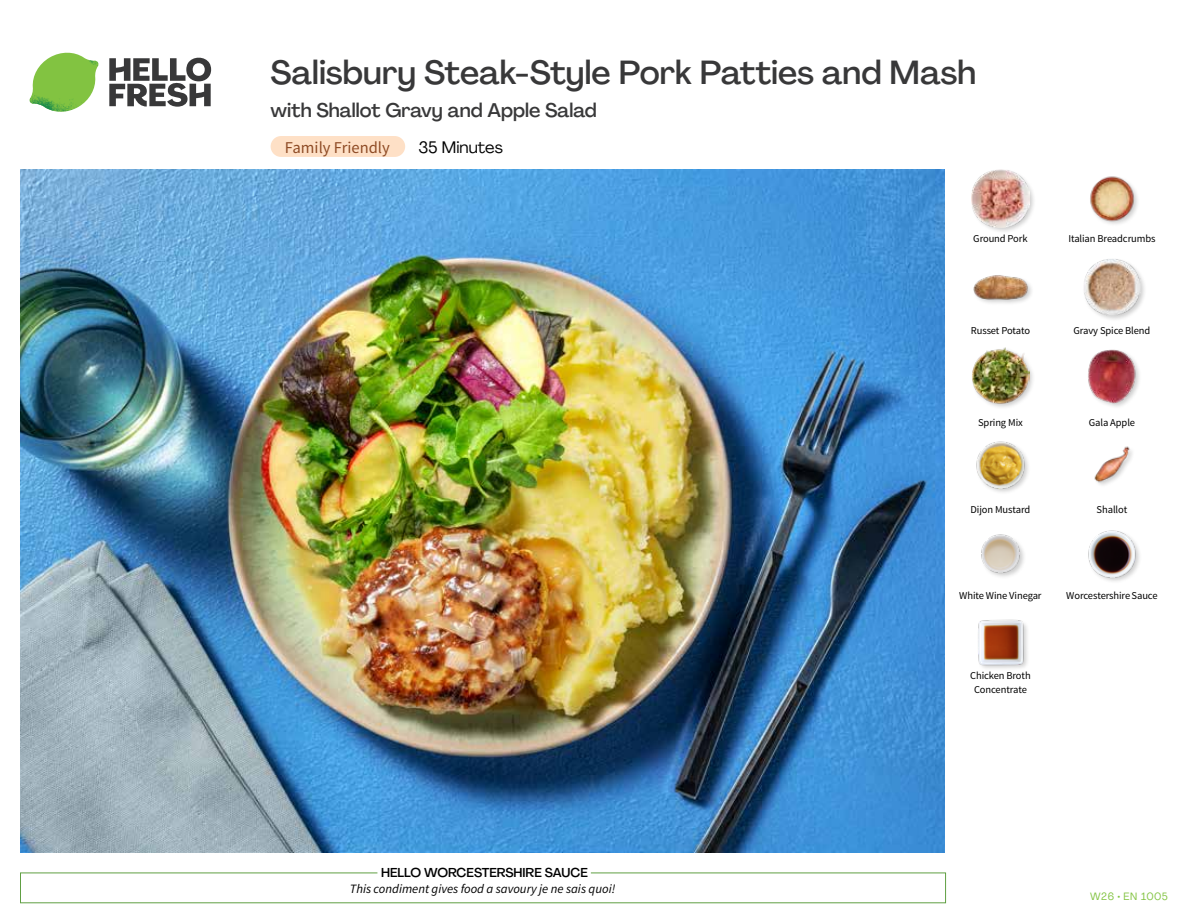
<style>
.page{position:relative;width:1188px;height:918px;background:#fff}
.page>*{position:absolute;margin:0;border:0;box-sizing:border-box;transform-origin:0 0}
.t1{font:500 33px "Agrandir";color:#383839}
.t2{font:500 19.5px "Agrandir";color:#383839}
.t3{font:16.5px "Source Sans Pro";color:#8e4b25}
.t4{font:16.5px "Agrandir";color:#000}
.t5{font:italic 12.75px "Source Sans Pro";color:#000}
.t6{font:500 12.75px "Agrandir";color:#000}
.t7{font:10.5px/13.5px "Source Sans Pro";letter-spacing:-.01em;color:#000;text-align:center}
.t8{font:10.5px "Agrandir";letter-spacing:.05em;color:#82c341}
</style>
<div class="page">
<svg style="left:109px;top:57px;width:102px;height:50px"></svg>
<svg style="left:34px;top:53px;width:62px;height:40px"></svg>
<img style="left:67px;top:53px;width:32px;height:26px">
<img style="left:33px;top:75px;width:59px;height:11px">
<img style="left:29px;top:79px;width:61px;height:33px">
<img style="left:65px;top:86px;width:27px;height:25px">
<div style="left:20px;top:873px;width:926px;height:30px;border:1px solid #609f43"></div>
<div style="left:377px;top:865px;width:214px;height:15px;background:#fff"></div>
<img style="left:21px;top:170px;width:924px;height:682px">
<div style="left:271px;top:136px;width:134px;height:21px;background:#fee0c6;border-radius:10px"></div>
<img style="left:978px;top:619px;width:50px;height:50px">
<img style="left:1088px;top:530px;width:52px;height:51px">
<img style="left:981px;top:534px;width:43px;height:43px">
<img style="left:1094px;top:446px;width:38px;height:39px">
<img style="left:976px;top:441px;width:52px;height:51px">
<div style="left:1087px;top:348px;width:55px;height:62px;background:#000;opacity:.2"></div>
<img style="left:1087px;top:348px;width:54px;height:57px">
<div style="left:971px;top:346px;width:64px;height:64px;background:#000;opacity:.2"></div>
<img style="left:972px;top:347px;width:57px;height:58px">
<div style="left:1082px;top:257px;width:65px;height:65px;background:#000;opacity:.2"></div>
<img style="left:1083px;top:259px;width:58px;height:57px">
<div style="left:973px;top:274px;width:61px;height:33px;background:#000;opacity:.2"></div>
<img style="left:973px;top:274px;width:56px;height:28px">
<img style="left:1090px;top:176px;width:48px;height:48px">
<div style="left:970px;top:168px;width:66px;height:66px;background:#000;opacity:.2"></div>
<img style="left:972px;top:170px;width:57px;height:57px">
<h1 class="t1" style="left:271px;top:52px;width:707px">Salisbury Steak-Style Pork Patties and Mash</h1>
<h2 class="t2" style="left:271px;top:98px;width:328px">with Shallot Gravy and Apple Salad</h2>
<h3 class="t3" style="left:285px;top:137px;width:106px">Family Friendly</h3>
<h3 class="t4" style="left:418px;top:137px;width:86px">35 Minutes</h3>
<p class="t7" style="left:973px;top:232px;width:56px">Ground Pork</p>
<p class="t7" style="left:1068px;top:232px;width:89px">Italian Breadcrumbs</p>
<p class="t7" style="left:971px;top:324px;width:61px">Russet Potato</p>
<p class="t7" style="left:1074px;top:324px;width:78px">Gravy Spice Blend</p>
<p class="t7" style="left:978px;top:416px;width:46px">Spring Mix</p>
<p class="t7" style="left:1089px;top:416px;width:48px">Gala Apple</p>
<p class="t7" style="left:971px;top:503px;width:61px">Dijon Mustard</p>
<p class="t7" style="left:1097px;top:503px;width:32px">Shallot</p>
<p class="t7" style="left:959px;top:589px;width:84px">White Wine Vinegar</p>
<p class="t7" style="left:1066px;top:589px;width:93px">Worcestershire Sauce</p>
<p class="t7" style="left:970px;top:669px;width:62px">Chicken Broth<br>Concentrate</p>
<p class="t6" style="left:381px;top:864px;width:208px">HELLO WORCESTERSHIRE SAUCE</p>
<p class="t5" style="left:350px;top:881px;width:267px">This condiment gives food a savoury je ne sais quoi!</p>
<p class="t8" style="left:1090px;top:890px;width:79px">W26 • EN 1005</p>
</div>
